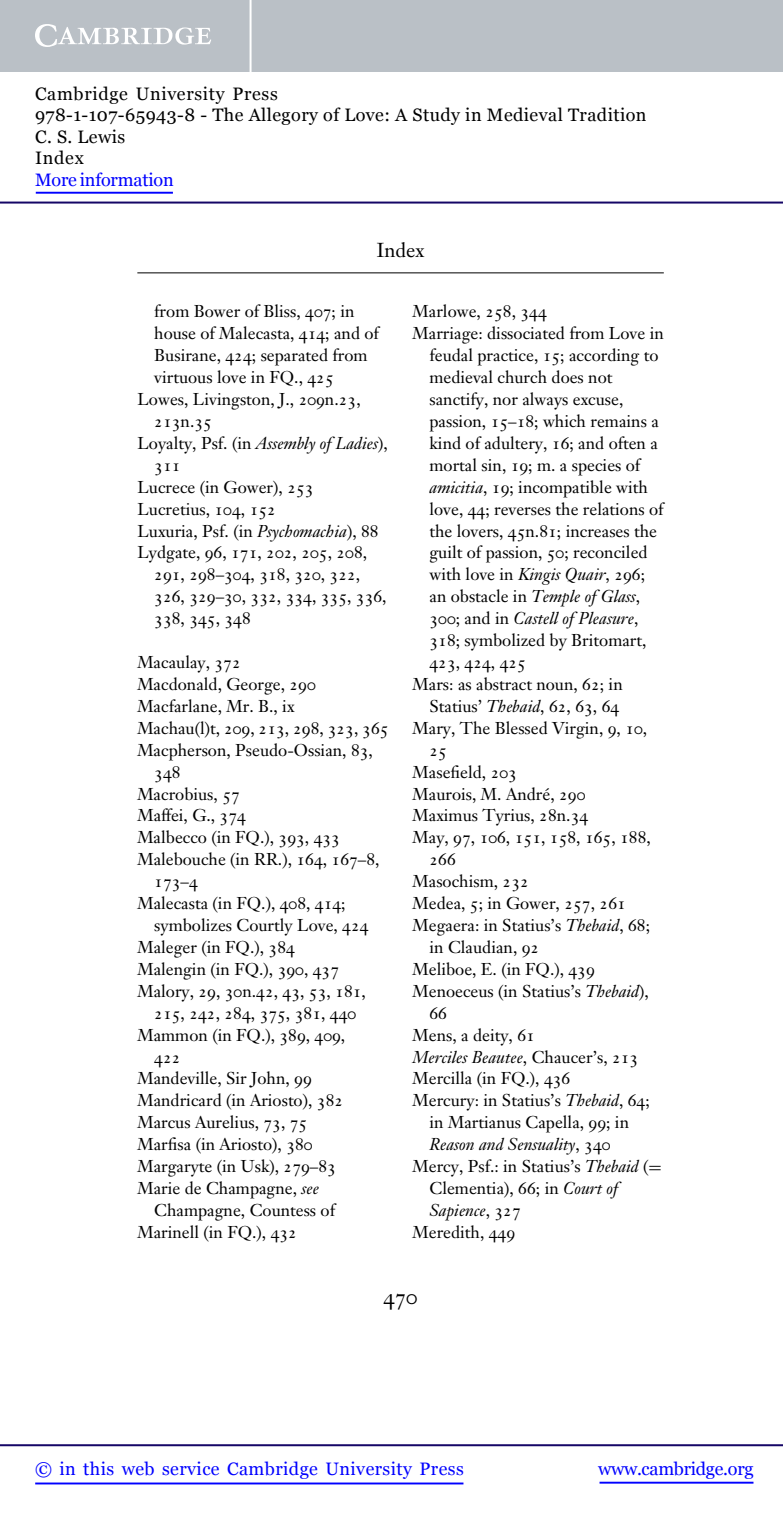
<style>
.page{position:relative;width:783px;height:1514px;background:#fff}
.page>*{position:absolute;margin:0;border:0;box-sizing:border-box;transform-origin:0 0}
.t1{font:22px "Janson Text Roman SC";color:#000}
.t2{font:20px "Janson Text";color:#000}
.t3{font:18px/21.6px "Georgia";letter-spacing:.025em;color:#000}
.t4{font:18px "Georgia";letter-spacing:.025em;color:#00f}
.t5{font:18px "Georgia";letter-spacing:-.015em;color:#00f}
.t6{font:18px "Georgia";letter-spacing:-.01em;color:#00f}
.t7{font:17px/22px "Janson Text";color:#000}
.t8{font:17px/22px "Janson Text Roman SC";color:#000}
.t9{font:17px "Janson Text Italic Os F";color:#000}
.s1{font-family:"Janson Text Roman SC"}
.s2{font-family:"Janson Text"}
.s3{font-family:"Janson Text Italic Os F"}
.s4{font-family:"MTSY"}
</style>
<div class="page">
<hr style="left:137px;top:272px;width:526px;height:1px;background:#000">
<hr style="left:599px;top:1482px;width:154px;height:2px;background:#00f">
<hr style="left:0;top:1444px;width:782px;height:2px;background:#150666">
<hr style="left:35px;top:1483px;width:428px;height:1px;background:#00f">
<div style="left:0;top:0;width:782px;height:72px;background:#bac0c6"></div>
<svg style="left:35px;top:24px;width:176px;height:23px"></svg>
<hr style="left:249px;top:0;width:2px;height:72px;background:#fff">
<hr style="left:0;top:202px;width:782px;height:2px;background:#150666">
<hr style="left:36px;top:192px;width:137px;height:2px;background:#00f">
<p class="t3" style="left:35px;top:83px;width:613px">Cambridge University Press<br>978-1-107-65943-8 - The Allegory of Love: A Study in Medieval Tradition<br>C. S. Lewis<br>Index</p>
<p class="t6" style="left:35px;top:170px;width:140px">More information</p>
<p class="t2" style="left:377px;top:242px;width:49px">Index</p>
<p class="t7" style="left:154px;top:302px;width:202px">from Bower of Bliss, <span class="s1">407</span>; in</p>
<p class="t7" style="left:154px;top:324px;width:226px">house of Malecasta, <span class="s1">414</span>; and of</p>
<p class="t7" style="left:154px;top:346px;width:215px">Busirane, <span class="s1">424</span>; separated from</p>
<p class="t7" style="left:154px;top:368px;width:181px">virtuous love in FQ., <span class="s1">425</span></p>
<p class="t7" style="left:137px;top:390px;width:225px">Lowes, Livingston, J., <span class="s1">209</span>n.<span class="s1">23</span>,</p>
<p class="t8" style="left:154px;top:412px;width:59px">213<span class="s2">n.</span>35</p>
<p class="t7" style="left:137px;top:434px;width:252px">Loyalty, Psf. (in <span class="s3">Assembly of Ladies</span>),</p>
<p class="t8" style="left:154px;top:456px;width:28px">311</p>
<p class="t7" style="left:137px;top:477px;width:243px">Lucrece (in Gower), <span class="s1">253<br></span>Lucretius, <span class="s1">104</span>, <span class="s1">152<br></span>Luxuria, Psf. (in <span class="s3">Psychomachia</span>), <span class="s1">88</span></p>
<p class="t8" style="left:154px;top:543px;width:234px;text-indent:-17px"><span class="s2">Lydgate,</span> 96<span class="s2">,</span> 171<span class="s2">,</span> 202<span class="s2">,</span> 205<span class="s2">,</span> 208<span class="s2">,<br></span>291<span class="s2">,</span> 298<span class="s2">–</span>304<span class="s2">,</span> 318<span class="s2">,</span> 320<span class="s2">,</span> 322<span class="s2">,<br></span>326<span class="s2">,</span> 329<span class="s2">–</span>30<span class="s2">,</span> 332<span class="s2">,</span> 334<span class="s2">,</span> 335<span class="s2">,</span> 336<span class="s2">,<br></span>338<span class="s2">,</span> 345<span class="s2">,</span> 348</p>
<p class="t7" style="left:137px;top:653px;width:253px">Macaulay, <span class="s1">372<br></span>Macdonald, George, <span class="s1">290<br></span>Macfarlane, Mr. B., ix<br>Machau(l)t, <span class="s1">209</span>, <span class="s1">213</span>, <span class="s1">298</span>, <span class="s1">323</span>, <span class="s1">365<br></span>Macpherson, Pseudo-Ossian, <span class="s1">83</span>,</p>
<p class="t8" style="left:154px;top:762px;width:28px">348</p>
<p class="t7" style="left:137px;top:784px;width:244px">Macrobius, <span class="s1">57<br></span>Maffei, G., <span class="s1">374<br></span>Malbecco (in FQ.), <span class="s1">393</span>, <span class="s1">433<br></span>Malebouche (in RR.), <span class="s1">164</span>, <span class="s1">167</span>–<span class="s1">8</span>,</p>
<p class="t8" style="left:154px;top:872px;width:45px">173<span class="s2">–</span>4</p>
<p class="t7" style="left:137px;top:894px;width:210px">Malecasta (in FQ.), <span class="s1">408</span>, <span class="s1">414</span>;</p>
<p class="t7" style="left:154px;top:916px;width:216px">symbolizes Courtly Love, <span class="s1">424</span></p>
<p class="t7" style="left:137px;top:938px;width:159px">Maleger (in FQ.), <span class="s1">384</span></p>
<p class="t7" style="left:137px;top:960px;width:203px">Malengin (in FQ.), <span class="s1">390</span>, <span class="s1">437</span></p>
<p class="t7" style="left:137px;top:982px;width:230px">Malory, <span class="s1">29</span>, <span class="s1">30</span>n.<span class="s1">42</span>, <span class="s1">43</span>, <span class="s1">53</span>, <span class="s1">181</span>,</p>
<p class="t8" style="left:154px;top:1003px;width:203px">215<span class="s2">,</span> 242<span class="s2">,</span> 284<span class="s2">,</span> 375<span class="s2">,</span> 381<span class="s2">,</span> 440</p>
<p class="t7" style="left:137px;top:1025px;width:209px">Mammon (in FQ.), <span class="s1">389</span>, <span class="s1">409</span>,</p>
<p class="t8" style="left:154px;top:1047px;width:28px">422</p>
<p class="t7" style="left:137px;top:1069px;width:207px">Mandeville, Sir John, <span class="s1">99<br></span>Mandricard (in Ariosto), <span class="s1">382<br></span>Marcus Aurelius, <span class="s1">73</span>, <span class="s1">75<br></span>Marfisa (in Ariosto), <span class="s1">380<br></span>Margaryte (in Usk), <span class="s1">279</span>–<span class="s1">83<br></span>Marie de Champagne, <span class="s3">see</span></p>
<p class="t7" style="left:137px;top:1201px;width:199px;text-indent:17px">Champagne, Countess of<br>Marinell (in FQ.), <span class="s1">432</span></p>
<p class="t7" style="left:412px;top:302px;width:136px">Marlowe, <span class="s1">258</span>, <span class="s1">344</span></p>
<p class="t7" style="left:412px;top:324px;width:253px">Marriage: dissociated from Love in</p>
<p class="t7" style="left:429px;top:346px;width:230px">feudal practice, <span class="s1">15</span>; according to</p>
<p class="t7" style="left:429px;top:368px;width:184px">medieval church does not</p>
<p class="t7" style="left:429px;top:390px;width:195px">sanctify, nor always excuse,</p>
<p class="t7" style="left:429px;top:412px;width:231px">passion, <span class="s1">15</span>–<span class="s1">18</span>; which remains a</p>
<p class="t7" style="left:429px;top:434px;width:230px">kind of adultery, <span class="s1">16</span>; and often a</p>
<p class="t7" style="left:429px;top:456px;width:212px">mortal sin, <span class="s1">19</span>; m. a species of</p>
<p class="t7" style="left:429px;top:477px;width:220px"><span class="s3">amicitia</span>, <span class="s1">19</span>; incompatible with</p>
<p class="t7" style="left:429px;top:499px;width:235px">love, <span class="s1">44</span>; reverses the relations of</p>
<p class="t7" style="left:429px;top:521px;width:229px">the lovers, <span class="s1">45</span>n.<span class="s1">81</span>; increases the</p>
<p class="t7" style="left:429px;top:543px;width:219px">guilt of passion, <span class="s1">50</span>; reconciled</p>
<p class="t7" style="left:429px;top:565px;width:217px">with love in <span class="s3">Kingis Quair</span>, <span class="s1">296</span>;</p>
<p class="t7" style="left:429px;top:587px;width:212px">an obstacle in <span class="s3">Temple of Glass</span>,</p>
<p class="t9" style="left:429px;top:612px;width:210px"><span class="s1">300</span><span class="s2">; and in</span> Castell of Pleasure<span class="s2">,</span></p>
<p class="t7" style="left:429px;top:631px;width:218px"><span class="s1">318</span>; symbolized by Britomart,</p>
<p class="t8" style="left:429px;top:653px;width:98px">423<span class="s2">,</span> 424<span class="s2">,</span> 425</p>
<p class="t7" style="left:412px;top:675px;width:212px">Mars: as abstract noun, <span class="s1">62</span>; in</p>
<p class="t7" style="left:429px;top:697px;width:191px">Statius’ <span class="s3">Thebaid</span>, <span class="s1">62</span>, <span class="s1">63</span>, <span class="s1">64</span></p>
<p class="t7" style="left:412px;top:719px;width:236px">Mary, The Blessed Virgin, <span class="s1">9</span>, <span class="s1">10</span>,</p>
<p class="t8" style="left:429px;top:740px;width:19px">25</p>
<p class="t7" style="left:412px;top:762px;width:177px">Masefield, <span class="s1">203<br></span>Maurois, M. Andre,´ <span class="s1">290<br></span>Maximus Tyrius, <span class="s1">28</span>n.<span class="s1">34</span></p>
<p class="t8" style="left:429px;top:828px;width:223px;text-indent:-17px"><span class="s2">May,</span> 97<span class="s2">,</span> 106<span class="s2">,</span> 151<span class="s2">,</span> 158<span class="s2">,</span> 165<span class="s2">,</span> 188<span class="s2">,<br></span>266</p>
<p class="t7" style="left:412px;top:872px;width:118px">Masochism, <span class="s1">232</span></p>
<p class="t7" style="left:412px;top:894px;width:215px">Medea, <span class="s1">5</span>; in Gower, <span class="s1">257</span>, <span class="s1">261</span></p>
<p class="t7" style="left:412px;top:916px;width:239px">Megaera: in Statius’s <span class="s3">Thebaid</span>, <span class="s1">68</span>;</p>
<p class="t7" style="left:429px;top:938px;width:111px">in Claudian, <span class="s1">92</span></p>
<p class="t7" style="left:412px;top:960px;width:184px">Meliboe, E. (in FQ.), <span class="s1">439</span></p>
<p class="t7" style="left:412px;top:982px;width:238px">Menoeceus (in Statius’s <span class="s3">Thebaid</span>),</p>
<p class="t8" style="left:429px;top:1003px;width:19px">66</p>
<p class="t7" style="left:412px;top:1025px;width:124px">Mens, a deity, <span class="s1">61</span></p>
<p class="t9" style="left:412px;top:1050px;width:227px">Merciles Beautee<span class="s2">, Chaucer’s,</span> <span class="s1">213</span></p>
<p class="t7" style="left:412px;top:1069px;width:159px">Mercilla (in FQ.), <span class="s1">436</span></p>
<p class="t7" style="left:412px;top:1091px;width:239px">Mercury: in Statius’s <span class="s3">Thebaid</span>, <span class="s1">64</span>;</p>
<p class="t7" style="left:429px;top:1113px;width:201px">in Martianus Capella, <span class="s1">99</span>; in</p>
<p class="t9" style="left:429px;top:1138px;width:182px">Reason and Sensuality<span class="s2">,</span> <span class="s1">340</span></p>
<p class="t7" style="left:429px;top:1157px;width:234px;text-indent:-17px">Mercy, Psf.: in Statius’s <span class="s3">Thebaid</span> (<span class="s4">=<br></span>Clementia), <span class="s1">66</span>; in <span class="s3">Court of</span></p>
<p class="t9" style="left:429px;top:1204px;width:93px">Sapience<span class="s2">,</span> <span class="s1">327</span></p>
<p class="t7" style="left:412px;top:1223px;width:104px">Meredith, <span class="s1">449</span></p>
<p class="t1" style="left:383px;top:1287px;width:36px">470</p>
<p class="t4" style="left:35px;top:1459px;width:430px">© in this web service Cambridge University Press</p>
<p class="t5" style="left:598px;top:1458px;width:157px">www.cambridge.org</p>
</div>
